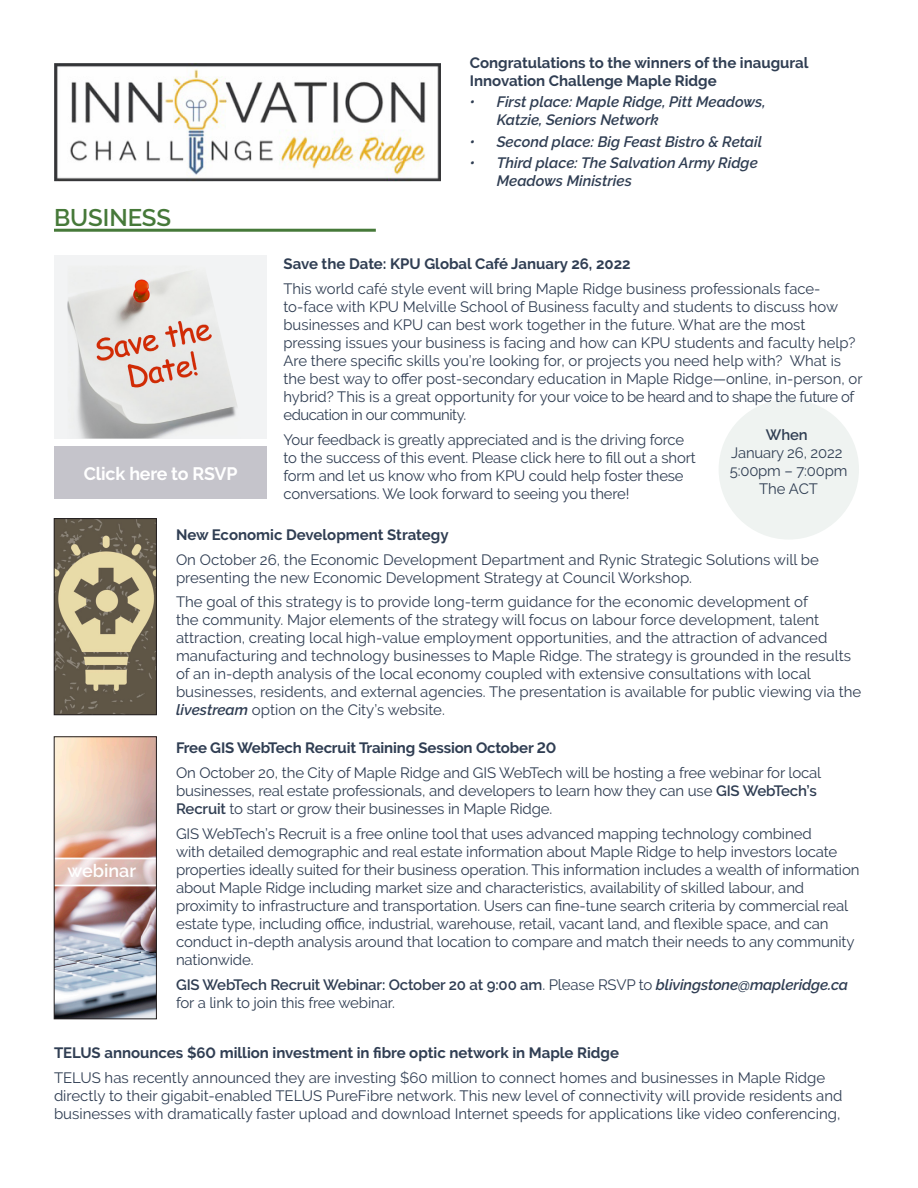
<style>
.page{position:relative;width:918px;height:1188px;background:#fff}
.page>*{position:absolute;margin:0;border:0;box-sizing:border-box;transform-origin:0 0}
.t1{font:600 24px "Raleway";color:#467939}
.t2{font:700 18px "Raleway";letter-spacing:-.01em;color:#fff}
.t3{font:600 18px "Raleway";color:#fff}
.t4{font:15px/18px "Raleway";letter-spacing:-.01em;color:#303e53}
.t5{font:700 15px/18px "Raleway";color:#303e53}
.t6{font:italic 600 15px/18px "Raleway";color:#303e53}
.s1{font-weight:600}
.s2{font-weight:600;font-style:italic}
</style>
<div class="page">
<div style="left:719px;top:399px;width:140px;height:141px;background:#eff3f1;border-radius:50%"></div>
<div style="left:54px;top:446px;width:213px;height:53px;background:#c5c4cb"></div>
<hr style="left:54px;top:229px;width:322px;height:3px;background:#467939">
<img style="left:56px;top:520px;width:99px;height:193px">
<div style="left:54px;top:518px;width:103px;height:197px;border:1px solid #231f20"></div>
<img style="left:56px;top:739px;width:99px;height:278px">
<div style="left:54px;top:737px;width:103px;height:282px;border:1px solid #231f20"></div>
<img style="left:54px;top:63px;width:386px;height:118px">
<div style="left:54px;top:255px;width:213px;height:184px;background:#f2f3f4"></div>
<img style="left:68px;top:271px;width:169px;height:168px">
<p class="t1" style="left:54px;top:203px;width:119px">BUSINESS</p>
<p class="t2" style="left:84px;top:464px;width:155px">Click here to RSVP</p>
<p class="t5" style="left:470px;top:54px;width:340px">Congratulations to the winners of the inaugural<br>Innovation Challenge Maple Ridge</p>
<p class="t6" style="left:497px;top:93px;width:270px;text-indent:-27px">• First place: Maple Ridge, Pitt Meadows,<br>Katzie, Seniors Network</p>
<p class="t6" style="left:470px;top:132px;width:294px">• Second place: Big Feast Bistro &amp; Retail</p>
<p class="t6" style="left:497px;top:154px;width:263px;text-indent:-27px">• Third place: The Salvation Army Ridge<br>Meadows Ministries</p>
<p class="t5" style="left:284px;top:255px;width:349px">Save the Date: KPU Global Café January 26, 2022</p>
<p class="t4" style="left:284px;top:280px;width:581px">This world café style event will bring Maple Ridge business professionals face&shy;to-face with KPU Melville School of Business faculty and students to discuss how businesses and KPU can best work together in the future. What are the most pressing issues your business is facing and how can KPU students and faculty help?<br>Are there specific skills you’re looking for, or projects you need help with? What is the best way to offer post-secondary education in Maple Ridge—online, in-person, or hybrid? This is a great opportunity for your voice to be heard and to shape the future of education in our community.</p>
<p class="t4" style="left:284px;top:430px;width:414px">Your feedback is greatly appreciated and is the driving force to the success of this event. Please click here to fill out a short form and let us know who from KPU could help foster these conversations. We look forward to seeing you there!</p>
<p class="t4" style="left:730px;top:425px;width:119px;text-align:center"><span class="s1">When<br></span>January 26, 2022<br>5:00pm – 7:00pm<br>The ACT</p>
<p class="t3" style="left:68px;top:860px;width:70px">webinar</p>
<p class="t5" style="left:176px;top:526px;width:274px">New Economic Development Strategy</p>
<p class="t4" style="left:176px;top:550px;width:644px">On October 26, the Economic Development Department and Rynic Strategic Solutions will be presenting the new Economic Development Strategy at Council Workshop.</p>
<p class="t4" style="left:176px;top:593px;width:687px">The goal of this strategy is to provide long-term guidance for the economic development of<br>the community. Major elements of the strategy will focus on labour force development, talent attraction, creating local high-value employment opportunities, and the attraction of advanced manufacturing and technology businesses to Maple Ridge. The strategy is grounded in the results of an in-depth analysis of the local economy coupled with extensive consultations with local businesses, residents, and external agencies. The presentation is available for public viewing via the <span class="s2">livestream</span> option on the City’s website.</p>
<p class="t5" style="left:176px;top:739px;width:382px">Free GIS WebTech Recruit Training Session October 20</p>
<p class="t4" style="left:176px;top:764px;width:647px">On October 20, the City of Maple Ridge and GIS WebTech will be hosting a free webinar for local businesses, real estate professionals, and developers to learn how they can use <span class="s1">GIS WebTech’s<br>Recruit</span> to start or grow their businesses in Maple Ridge.</p>
<p class="t4" style="left:176px;top:825px;width:685px">GIS WebTech’s Recruit is a free online tool that uses advanced mapping technology combined<br>with detailed demographic and real estate information about Maple Ridge to help investors locate properties ideally suited for their business operation. This information includes a wealth of information about Maple Ridge including market size and characteristics, availability of skilled labour, and proximity to infrastructure and transportation. Users can fine-tune search criteria by commercial real estate type, including office, industrial, warehouse, retail, vacant land, and flexible space, and can conduct in-depth analysis around that location to compare and match their needs to any community nationwide.</p>
<p class="t4" style="left:176px;top:975px;width:674px"><span class="s1">GIS WebTech Recruit Webinar: October 20 at 9:00 am</span>. Please RSVP to <span class="s2">blivingstone@mapleridge.ca </span>for a link to join this free webinar.</p>
<p class="t5" style="left:54px;top:1044px;width:567px">TELUS announces $60 million investment in fibre optic network in Maple Ridge</p>
<p class="t4" style="left:54px;top:1069px;width:790px">TELUS has recently announced they are investing $60 million to connect homes and businesses in Maple Ridge directly to their gigabit-enabled TELUS PureFibre network. This new level of connectivity will provide residents and businesses with dramatically faster upload and download Internet speeds for applications like video conferencing,</p>
</div>
